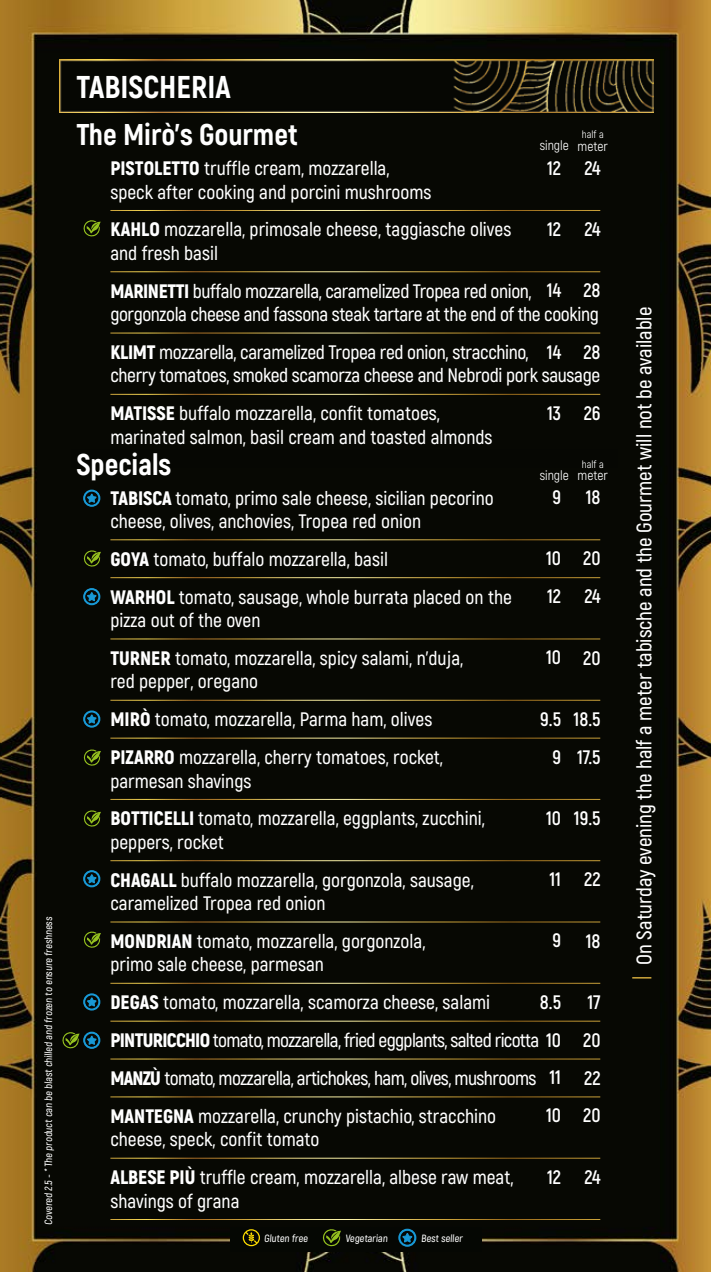
<style>
.page{position:relative;width:711px;height:1272px;background:#fff}
.page>*{position:absolute;margin:0;border:0;box-sizing:border-box;transform-origin:0 0}
.t1{font:800 31.5px "Akrobat";color:#fff}
.t2{font:800 30px "Akrobat";color:#fff}
.t3{font:600 21px "Akrobat";color:#fff}
.t4{font:600 19.5px/37.8px "Akrobat";color:#fff}
.t5{font:600 19.5px/23.4px "Akrobat";letter-spacing:-.02em;color:#fff}
.t6{font:700 19.5px/37.8px "Akrobat";color:#fff}
.t7{font:13.5px "Akrobat";color:#fff}
.t8{font:600 10.5px "Akrobat";color:#fff}
.t9{font:10.5px "Akrobat";color:#fff}
.s1{font-weight:900}
.s2{font-weight:700}
</style>
<div class="page">
<img style="left:0;top:0;width:710px;height:1271px">
<hr style="left:710px;top:0;width:1px;height:1271px;background:#050703">
<div style="left:230px;top:1226px;width:250px;height:25px;background:#050703"></div>
<svg style="left:242px;top:1229px;width:18px;height:17px"></svg>
<svg style="left:322px;top:1229px;width:19px;height:18px"></svg>
<svg style="left:398px;top:1228px;width:18px;height:18px"></svg>
<img style="left:60px;top:60px;width:592px;height:53px">
<hr style="left:110px;top:210px;width:490px;height:1px;background:#fff">
<hr style="left:110px;top:271px;width:490px;height:1px;background:#fff">
<hr style="left:110px;top:333px;width:490px;height:1px;background:#fff">
<hr style="left:110px;top:394px;width:490px;height:1px;background:#fff">
<svg style="left:83px;top:219px;width:18px;height:18px"></svg>
<svg style="left:631px;top:977px;width:20px;height:1px"></svg>
<hr style="left:110px;top:539px;width:490px;height:1px;background:#fff">
<hr style="left:110px;top:577px;width:490px;height:1px;background:#fff">
<hr style="left:110px;top:638px;width:490px;height:1px;background:#fff">
<hr style="left:110px;top:700px;width:490px;height:1px;background:#fff">
<hr style="left:110px;top:737px;width:490px;height:1px;background:#fff">
<hr style="left:110px;top:799px;width:490px;height:1px;background:#fff">
<hr style="left:110px;top:860px;width:490px;height:1px;background:#fff">
<hr style="left:110px;top:921px;width:490px;height:1px;background:#fff">
<hr style="left:110px;top:982px;width:490px;height:1px;background:#fff">
<hr style="left:110px;top:1020px;width:490px;height:1px;background:#fff">
<hr style="left:110px;top:1058px;width:490px;height:1px;background:#fff">
<hr style="left:110px;top:1096px;width:490px;height:1px;background:#fff">
<hr style="left:110px;top:1157px;width:490px;height:1px;background:#fff">
<hr style="left:110px;top:1218px;width:490px;height:1px;background:#fff">
<svg style="left:83px;top:549px;width:18px;height:18px"></svg>
<svg style="left:83px;top:748px;width:18px;height:18px"></svg>
<svg style="left:83px;top:809px;width:18px;height:18px"></svg>
<svg style="left:83px;top:930px;width:18px;height:18px"></svg>
<svg style="left:83px;top:588px;width:17px;height:17px"></svg>
<svg style="left:83px;top:490px;width:17px;height:16px"></svg>
<svg style="left:83px;top:710px;width:17px;height:17px"></svg>
<svg style="left:83px;top:993px;width:17px;height:17px"></svg>
<svg style="left:83px;top:870px;width:17px;height:17px"></svg>
<svg style="left:61px;top:1031px;width:39px;height:18px"></svg>
<div style="left:72px;top:449px;width:545px;height:18px;background:#060703"></div>
<p class="t8" style="left:42px;top:1224px;width:310px;rotate:-90deg">Covered 2.5 - * The product can be blast chilled and frozen to ensure freshness</p>
<h1 class="t1" style="left:77px;top:67px;width:155px">TABISCHERIA</h1>
<h2 class="t2" style="left:77px;top:115px;width:222px">The Mirò’s Gourmet</h2>
<p class="t4" style="left:110px;top:157px;width:322px;line-height:23.4px"><span class="s1">PISTOLETTO</span> truffle cream, mozzarella, speck after cooking and porcini mushrooms</p>
<p class="t4" style="left:110px;top:218px;width:402px;line-height:23.4px"><span class="s1">KAHLO</span> mozzarella, primosale cheese, taggiasche olives and fresh basil</p>
<p class="t5" style="left:110px;top:279px;width:489px"><span class="s1">MARINETTI</span> buffalo mozzarella, caramelized Tropea red onion, gorgonzola cheese and fassona steak tartare at the end of the cooking</p>
<p class="t5" style="left:110px;top:340px;width:491px"><span class="s1">KLIMT</span> mozzarella, caramelized Tropea red onion, stracchino,<br>cherry tomatoes, smoked scamorza cheese and Nebrodi pork sausage</p>
<p class="t4" style="left:110px;top:402px;width:383px;line-height:23.4px"><span class="s1">MATISSE</span> buffalo mozzarella, confit tomatoes, marinated salmon, basil cream and toasted almonds</p>
<p class="t9" style="left:581px;top:128px;width:23px">half a</p>
<p class="t7" style="left:577px;top:138px;width:32px">meter</p>
<p class="t7" style="left:539px;top:138px;width:31px">single</p>
<p class="t6" style="left:546px;top:149px;width:16px">12</p>
<p class="t6" style="left:584px;top:149px;width:18px">24</p>
<p class="t6" style="left:546px;top:210px;width:16px">12</p>
<p class="t6" style="left:584px;top:210px;width:18px">24</p>
<p class="t6" style="left:583px;top:271px;width:19px">28</p>
<p class="t6" style="left:546px;top:271px;width:16px">14</p>
<p class="t6" style="left:583px;top:333px;width:19px">28</p>
<p class="t6" style="left:546px;top:333px;width:16px">14</p>
<p class="t6" style="left:583px;top:394px;width:18px">26</p>
<p class="t6" style="left:546px;top:394px;width:16px">13</p>
<h2 class="t2" style="left:77px;top:445px;width:96px">Specials</h2>
<p class="t7" style="left:539px;top:467px;width:31px">single</p>
<p class="t9" style="left:581px;top:458px;width:23px">half a</p>
<p class="t7" style="left:577px;top:467px;width:32px">meter</p>
<p class="t6" style="left:552px;top:478px;width:10px">9</p>
<p class="t4" style="left:110px;top:486px;width:385px;line-height:23.4px"><span class="s1">TABISCA</span> tomato, primo sale cheese, sicilian pecorino cheese, olives, anchovies, Tropea red onion</p>
<p class="t4" style="left:110px;top:540px;width:402px"><span class="s1">GOYA</span> tomato, buffalo mozzarella, basil<br><span class="s1">WARHOL</span> tomato, sausage, whole burrata placed on the</p>
<p class="t4" style="left:110px;top:601px;width:354px">pizza out of the oven<br><span class="s1">TURNER</span> tomato, mozzarella, spicy salami, n'duja,</p>
<p class="t4" style="left:110px;top:662px;width:334px">red pepper, oregano<br><span class="s1">MIRÒ</span> tomato, mozzarella, Parma ham, olives<br><span class="s1">PIZARRO</span> mozzarella, cherry tomatoes, rocket,</p>
<p class="t4" style="left:110px;top:761px;width:375px">parmesan shavings<br><span class="s1">BOTTICELLI</span> tomato, mozzarella, eggplants, zucchini,</p>
<p class="t4" style="left:110px;top:823px;width:364px">peppers, rocket<br><span class="s1">CHAGALL</span> buffalo mozzarella, gorgonzola, sausage,</p>
<p class="t4" style="left:110px;top:884px;width:316px">caramelized Tropea red onion<br><span class="s1">MONDRIAN</span> tomato, mozzarella, gorgonzola,</p>
<p class="t4" style="left:110px;top:945px;width:452px">primo sale cheese, parmesan<br><span class="s1">DEGAS</span> tomato, mozzarella, scamorza cheese, salami <span class="s1">PINTURICCHIO</span> tomato, mozzarella, fried eggplants, salted ricotta <span class="s2">10<br></span><span class="s1">MANZÙ</span> tomato, mozzarella, artichokes, ham, olives, mushrooms <span class="s1">MANTEGNA</span> mozzarella, crunchy pistachio, stracchino</p>
<p class="t4" style="left:110px;top:1120px;width:404px">cheese, speck, confit tomato<br><span class="s1">ALBESE PIÙ</span> truffle cream, mozzarella, albese raw meat,</p>
<p class="t4" style="left:110px;top:1181px;width:130px">shavings of grana</p>
<p class="t6" style="left:545px;top:539px;width:16px">10<br>12</p>
<p class="t6" style="left:545px;top:638px;width:16px">10</p>
<p class="t6" style="left:540px;top:700px;width:22px;text-align:right">9.5<br>9</p>
<p class="t6" style="left:545px;top:799px;width:16px">10</p>
<p class="t6" style="left:549px;top:860px;width:13px">11</p>
<p class="t6" style="left:552px;top:921px;width:10px">9</p>
<p class="t6" style="left:539px;top:982px;width:23px">8.5</p>
<p class="t6" style="left:545px;top:1058px;width:16px">11<br>10</p>
<p class="t6" style="left:546px;top:1157px;width:16px">12</p>
<p class="t6" style="left:585px;top:478px;width:16px">18</p>
<p class="t6" style="left:582px;top:539px;width:19px">20<br>24</p>
<p class="t6" style="left:582px;top:638px;width:19px">20</p>
<p class="t6" style="left:573px;top:700px;width:28px">18.5<br>17.5</p>
<p class="t6" style="left:573px;top:799px;width:28px">19.5</p>
<p class="t6" style="left:583px;top:860px;width:18px">22</p>
<p class="t6" style="left:585px;top:921px;width:16px">18</p>
<p class="t6" style="left:582px;top:983px;width:19px;text-align:justify">17<br>20<br>22<br>20</p>
<p class="t6" style="left:584px;top:1157px;width:18px">24</p>
<p class="t8" style="left:264px;top:1231px;width:46px">Gluten free</p>
<p class="t8" style="left:345px;top:1231px;width:45px">Vegetarian</p>
<p class="t8" style="left:421px;top:1231px;width:44px">Best seller</p>
<p class="t3" style="left:630px;top:965px;width:659px;rotate:-90deg">On Saturday evening the half a meter tabische and the Gourmet will not be available</p>
</div>
